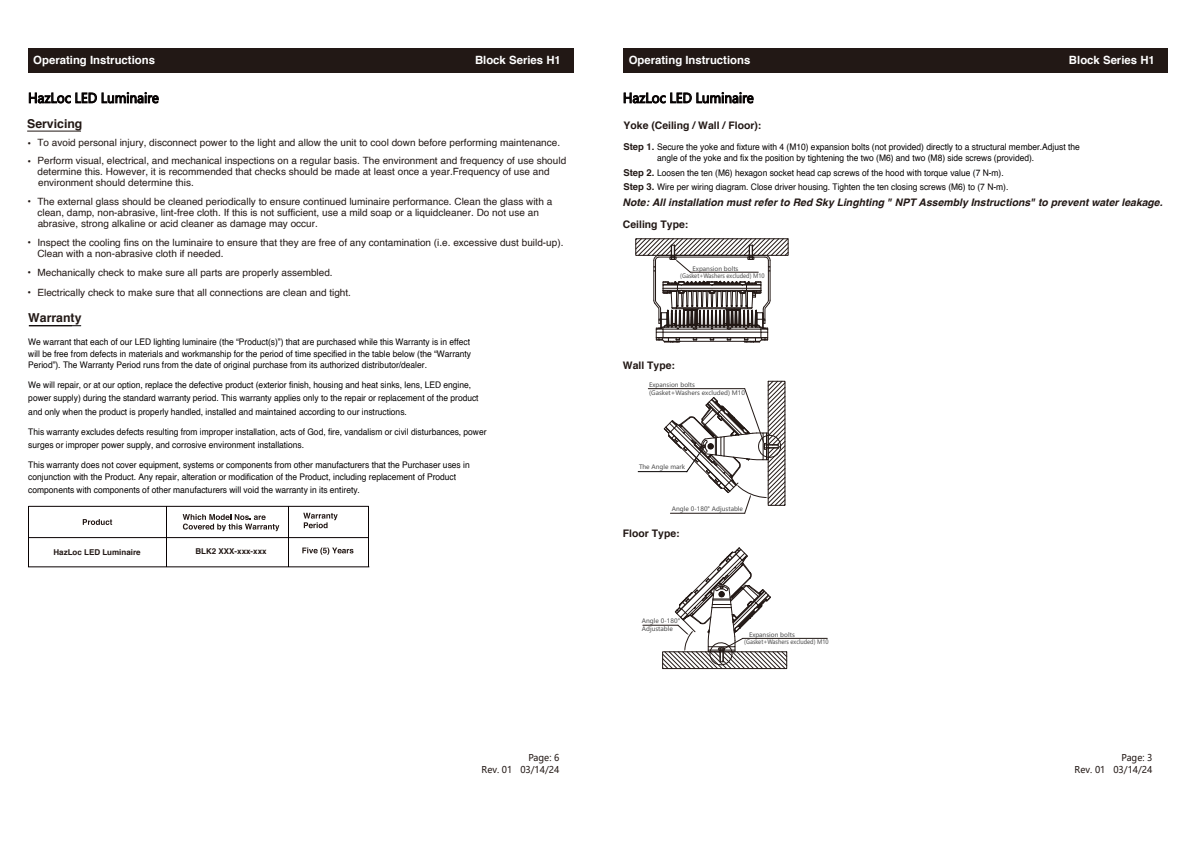
<style>
.page{position:relative;width:1191px;height:842px;background:#fff}
.page>*{position:absolute;margin:0;border:0;box-sizing:border-box;transform-origin:0 0}
.t1{font:13.2px "Microsoft Ya Hei";color:#040000;scale:.93 1}
.t2{font:700 12.3px "Helvetica";color:#221815}
.t3{font:700 11.4px "Helvetica";color:#fff}
.t4{font:700 11.3px "Helvetica";color:#fff}
.t5{font:italic 700 10.4px "Helvetica";color:#221815}
.t6{font:700 10.4px "Helvetica";color:#221815}
.t7{font:10.4px/19.7px "Helvetica";color:#221815}
.t8{font:10px/10.9px "Helvetica";color:#221815}
.t9{font:9.3px "Microsoft Ya Hei";color:#221815;scale:.96 1}
.t10{font:9.1px/13.1px "Helvetica";color:#040000;scale:.93 1}
.t11{font:700 8px "Helvetica";color:#221815}
.t12{font:6.1px/7px "Microsoft Ya Hei";color:#4e4e4e}
.s1{font-size:10.4px}
.s2{font-weight:700;font-size:9.5px;color:#221815}
</style>
<div class="page">
<svg style="left:29px;top:92px;width:130px;height:12px"></svg>
<svg style="left:623px;top:92px;width:131px;height:12px"></svg>
<svg style="left:635px;top:238px;width:153px;height:105px"></svg>
<hr style="left:690px;top:272px;width:68px;height:1px;background:#221815">
<hr style="left:638px;top:471px;width:49px;height:1px;background:#040000">
<hr style="left:648px;top:388px;width:96px;height:1px;background:#221815">
<svg style="left:664px;top:381px;width:121px;height:133px"></svg>
<hr style="left:670px;top:513px;width:74px;height:1px;background:#221815">
<hr style="left:743px;top:638px;width:84px;height:1px;background:#221815">
<hr style="left:643px;top:625px;width:35px;height:1px;background:#221815">
<svg style="left:662px;top:547px;width:125px;height:122px"></svg>
<div style="left:28px;top:48px;width:545px;height:24px;background:#221815"></div>
<div style="left:623px;top:48px;width:545px;height:25px;background:#221815"></div>
<svg style="left:302px;top:547px;width:51px;height:8px"></svg>
<svg style="left:303px;top:513px;width:35px;height:15px"></svg>
<svg style="left:183px;top:514px;width:96px;height:17px"></svg>
<svg style="left:83px;top:519px;width:29px;height:6px"></svg>
<hr style="left:288px;top:506px;width:1px;height:60px;background:#080102">
<hr style="left:28px;top:566px;width:341px;height:1px;background:#080102">
<hr style="left:29px;top:506px;width:340px;height:1px;background:#080102">
<hr style="left:28px;top:506px;width:1px;height:60px;background:#080102">
<hr style="left:368px;top:506px;width:1px;height:60px;background:#080102">
<hr style="left:166px;top:506px;width:1px;height:60px;background:#080102">
<hr style="left:29px;top:537px;width:340px;height:1px;background:#080102">
<hr style="left:27px;top:131px;width:54px;height:1px;background:#221815">
<hr style="left:29px;top:325px;width:52px;height:1px;background:#040000">
<p class="t3" style="left:33px;top:50px;width:123px">Operating Instructions</p>
<p class="t3" style="left:475px;top:50px;width:87px">Block Series H1</p>
<p class="t4" style="left:629px;top:51px;width:123px">Operating Instructions</p>
<p class="t3" style="left:1069px;top:50px;width:87px">Block Series H1</p>
<h1 class="t1" style="left:28px;top:89px;width:142px">HazLoc LED Luminaire</h1>
<h1 class="t1" style="left:623px;top:89px;width:142px">HazLoc LED Luminaire</h1>
<h2 class="t2" style="left:27px;top:114px;width:57px">Servicing</h2>
<p class="t8" style="left:37px;top:134px;width:530px;line-height:18px;text-indent:-10px"><span class="s1">•</span> To avoid personal injury, disconnect power to the light and allow the unit to cool down before performing maintenance.<br>Perform visual, electrical, and mechanical inspections on a regular basis. The environment and frequency of use should</p>
<p class="t8" style="left:37px;top:166px;width:513px">determine this. However, it is recommended that checks should be made at least once a year.Frequency of use and environment should determine this.</p>
<p class="t8" style="left:37px;top:197px;width:516px">The external glass should be cleaned periodically to ensure continued luminaire performance. Clean the glass with a clean, damp, non-abrasive, lint-free cloth. If this is not sufficient, use a mild soap or a liquidcleaner. Do not use an abrasive, strong alkaline or acid cleaner as damage may occur.</p>
<p class="t8" style="left:37px;top:238px;width:527px">Inspect the cooling fins on the luminaire to ensure that they are free of any contamination (i.e. excessive dust build-up).<br>Clean with a non-abrasive cloth if needed.</p>
<p class="t8" style="left:37px;top:263px;width:315px;line-height:19.3px">Mechanically check to make sure all parts are properly assembled.<br>Electrically check to make sure that all connections are clean and tight.</p>
<p class="t7" style="left:28px;top:151px;width:5px">•</p>
<p class="t7" style="left:28px;top:192px;width:5px">•</p>
<p class="t7" style="left:28px;top:233px;width:5px">•</p>
<p class="t7" style="left:28px;top:263px;width:5px">• •</p>
<h2 class="t2" style="left:28px;top:307px;width:55px">Warranty</h2>
<p class="t10" style="left:28px;top:336px;width:477px;line-height:12.1px">We warrant that each of our LED lighting luminaire (the “Product(s)”) that are purchased while this Warranty is in effect will be free from defects in materials and workmanship for the period of time specified in the table below (the “Warranty</p>
<p class="t10" style="left:28px;top:359px;width:430px">Period”). The Warranty Period runs from the date of original purchase from its authorized distributor/dealer.</p>
<p class="t10" style="left:28px;top:379px;width:486px">We will repair, or at our option, replace the defective product (exterior finish, housing and heat sinks, lens, LED engine, power supply) during the standard warranty period. This warranty applies only to the repair or replacement of the product and only when the product is properly handled, installed and maintained according to our instructions.</p>
<p class="t10" style="left:28px;top:425px;width:494px">This warranty excludes defects resulting from improper installation, acts of God, fire, vandalism or civil disturbances, power surges or improper power supply, and corrosive environment installations.</p>
<p class="t10" style="left:28px;top:459px;width:476px;line-height:12.1px">This warranty does not cover equipment, systems or components from other manufacturers that the Purchaser uses in conjunction with the Product. Any repair, alteration or modification of the Product, including replacement of Product</p>
<p class="t10" style="left:28px;top:484px;width:358px">components with components of other manufacturers will void the warranty in its entirety.</p>
<p class="t11" style="left:53px;top:546px;width:89px">HazLoc LED Luminaire</p>
<p class="t11" style="left:195px;top:544px;width:73px">BLK2 XXX-xxx-xxx</p>
<p class="t9" style="left:528px;top:751px;width:34px">Page: 6</p>
<p class="t9" style="left:481px;top:764px;width:82px">Rev. 01 03/14/24</p>
<p class="t6" style="left:623px;top:117px;width:139px">Yoke (Ceiling / Wall / Floor):</p>
<p class="t10" style="left:657px;top:142px;width:456px;line-height:10.1px;text-indent:-34px"><span class="s2">Step 1.</span> Secure the yoke and fixture with 4 (M10) expansion bolts (not provided) directly to a structural member.Adjust the angle of the yoke and fix the position by tightening the two (M6) and two (M8) side screws (provided).</p>
<p class="t10" style="left:623px;top:166px;width:415px;line-height:14.4px"><span class="s2">Step 2.</span> Loosen the ten (M6) hexagon socket head cap screws of the hood with torque value (7 N-m).<br><span class="s2">Step 3.</span> Wire per wiring diagram. Close driver housing. Tighten the ten closing screws (M6) to (7 N-m).</p>
<p class="t6" style="left:623px;top:215px;width:67px">Ceiling Type:</p>
<p class="t12" style="left:680px;top:265px;width:86px;text-indent:12px">Expansion bolts (Gasket+Washers excluded) M10</p>
<p class="t5" style="left:622px;top:194px;width:541px">Note: All installation must refer to Red Sky Linghting " NPT Assembly Instructions" to prevent water leakage.</p>
<p class="t6" style="left:623px;top:357px;width:54px">Wall Type:</p>
<p class="t12" style="left:649px;top:381px;width:97px;line-height:7.7px">Expansion bolts (Gasket+Washers excluded) M10</p>
<p class="t12" style="left:639px;top:463px;width:48px">The Angle mark</p>
<p class="t12" style="left:672px;top:505px;width:73px">Angle 0-180° Adjustable</p>
<p class="t6" style="left:623px;top:525px;width:58px">Floor Type:</p>
<p class="t12" style="left:642px;top:617px;width:40px;line-height:7.3px">Angle 0-180°<br>Adjustable</p>
<p class="t12" style="left:744px;top:631px;width:86px;text-indent:5px">Expansion bolts (Gasket+Washers excluded) M10</p>
<p class="t9" style="left:1121px;top:751px;width:34px">Page: 3</p>
<p class="t9" style="left:1074px;top:764px;width:82px">Rev. 01 03/14/24</p>
</div>
